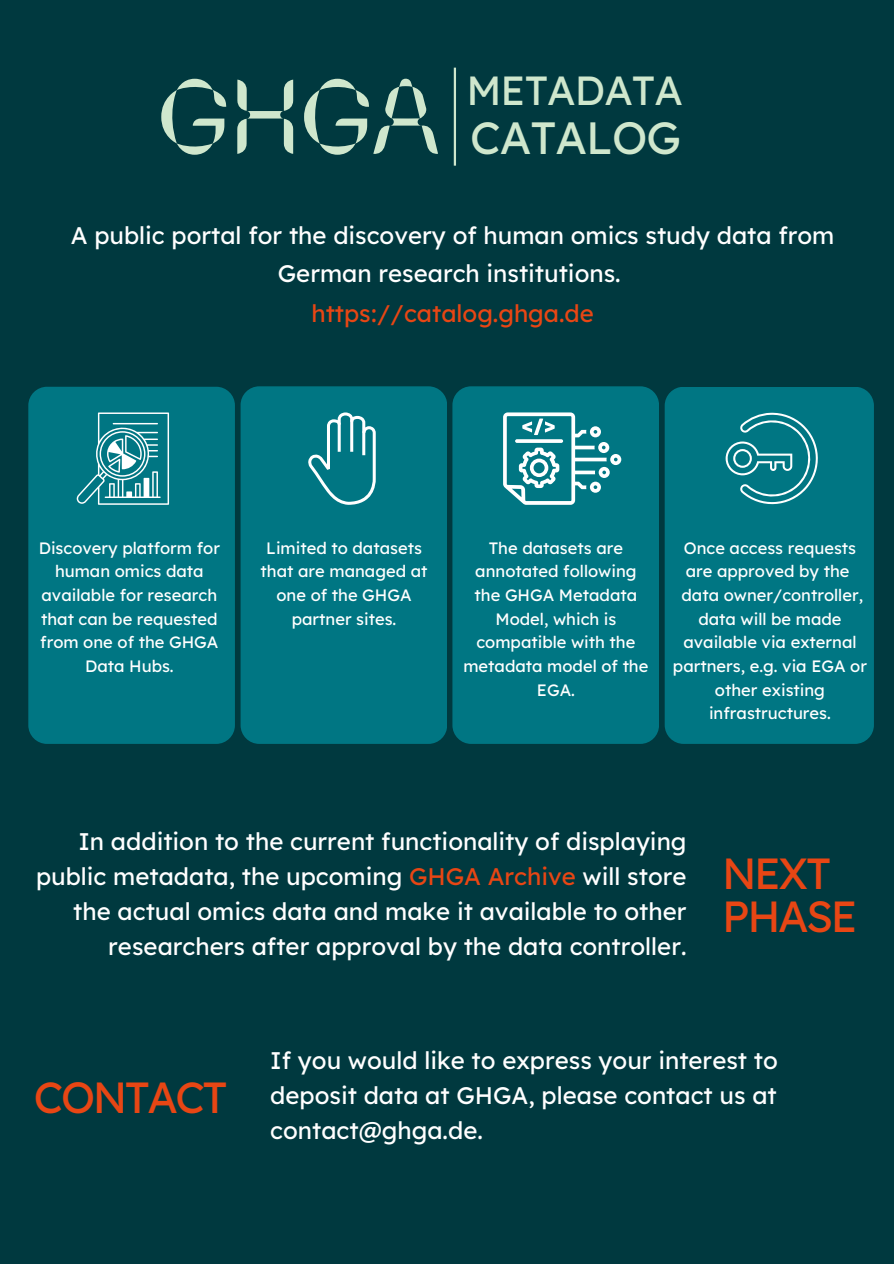
<style>
.page{position:relative;width:894px;height:1264px;background:#fff}
.page>*{position:absolute;margin:0;border:0;box-sizing:border-box;transform-origin:0 0}
.t1{font:45.15px "Lexend Deca";letter-spacing:-.02em;color:#cfe7cd}
.t2{font:43.5px/42.8px "Lexend Deca";letter-spacing:-.055em;color:#e84614}
.t3{font:40.65px "Lexend Deca";letter-spacing:-.02em;color:#cfe7cd}
.t4{font:24px/35px "Lexend Deca";color:#fff;text-align:right}
.t5{font:24px "Lexend Deca";color:#e84614}
.t6{font:16.5px/23.7px "Lexend Deca";color:#fff;text-align:center}
.s1{color:#e84614}
</style>
<div class="page">
<div style="left:0;top:0;width:893px;height:1263px;background:#00393f"></div>
<div style="left:28px;top:387px;width:207px;height:357px;background:#007683;border-radius:19px"></div>
<svg style="left:77px;top:412px;width:92px;height:93px"></svg>
<hr style="left:113px;top:423px;width:45px;height:1px;background:#fff">
<svg style="left:237px;top:80px;width:56px;height:74px"></svg>
<svg style="left:161px;top:79px;width:65px;height:76px"></svg>
<svg style="left:304px;top:79px;width:134px;height:76px"></svg>
<hr style="left:453px;top:68px;width:3px;height:98px;background:#cfe7cd">
<div style="left:664px;top:387px;width:209px;height:356px;background:#007683;border-radius:19px"></div>
<svg style="left:725px;top:413px;width:92px;height:91px"></svg>
<div style="left:452px;top:386px;width:207px;height:357px;background:#007683;border-radius:19px"></div>
<div style="left:240px;top:386px;width:207px;height:357px;background:#007683;border-radius:19px"></div>
<svg style="left:308px;top:412px;width:67px;height:93px"></svg>
<svg style="left:503px;top:412px;width:118px;height:93px"></svg>
<p class="t3" style="left:466px;top:65px;width:218px">METADATA</p>
<p class="t1" style="left:470px;top:109px;width:212px">CATALOG</p>
<p class="t4" style="left:71px;top:216px;width:764px;line-height:38.2px;text-align:center">A public portal for the discovery of human omics study data from<br>German research institutions.</p>
<p class="t5" style="left:311px;top:298px;width:284px">https://catalog.ghga.de</p>
<p class="t6" style="left:39px;top:536px;width:183px">Discovery platform for human omics data available for research that can be requested from one of the GHGA<br>Data Hubs.</p>
<p class="t6" style="left:672px;top:536px;width:195px">Once access requests are approved by the data owner/controller, data will be made available via external partners, e.g. via EGA or other existing infrastructures.</p>
<p class="t6" style="left:260px;top:536px;width:168px">Limited to datasets that are managed at one of the GHGA partner sites.</p>
<p class="t6" style="left:463px;top:536px;width:186px">The datasets are annotated following the GHGA Metadata<br>Model, which is compatible with the metadata model of the<br>EGA.</p>
<p class="t4" style="left:36px;top:823px;width:651px">In addition to the current functionality of displaying public metadata, the upcoming <span class="s1">GHGA Archive</span> will store the actual omics data and make it available to other researchers after approval by the data controller.</p>
<p class="t2" style="left:722px;top:851px;width:137px">NEXT<br>PHASE</p>
<p class="t2" style="left:34px;top:1074px;width:195px">CONTACT</p>
<p class="t4" style="left:270px;top:1042px;width:509px;text-align:justify">If you would like to express your interest to deposit data at GHGA, please contact us at contact@ghga.de.</p>
</div>
